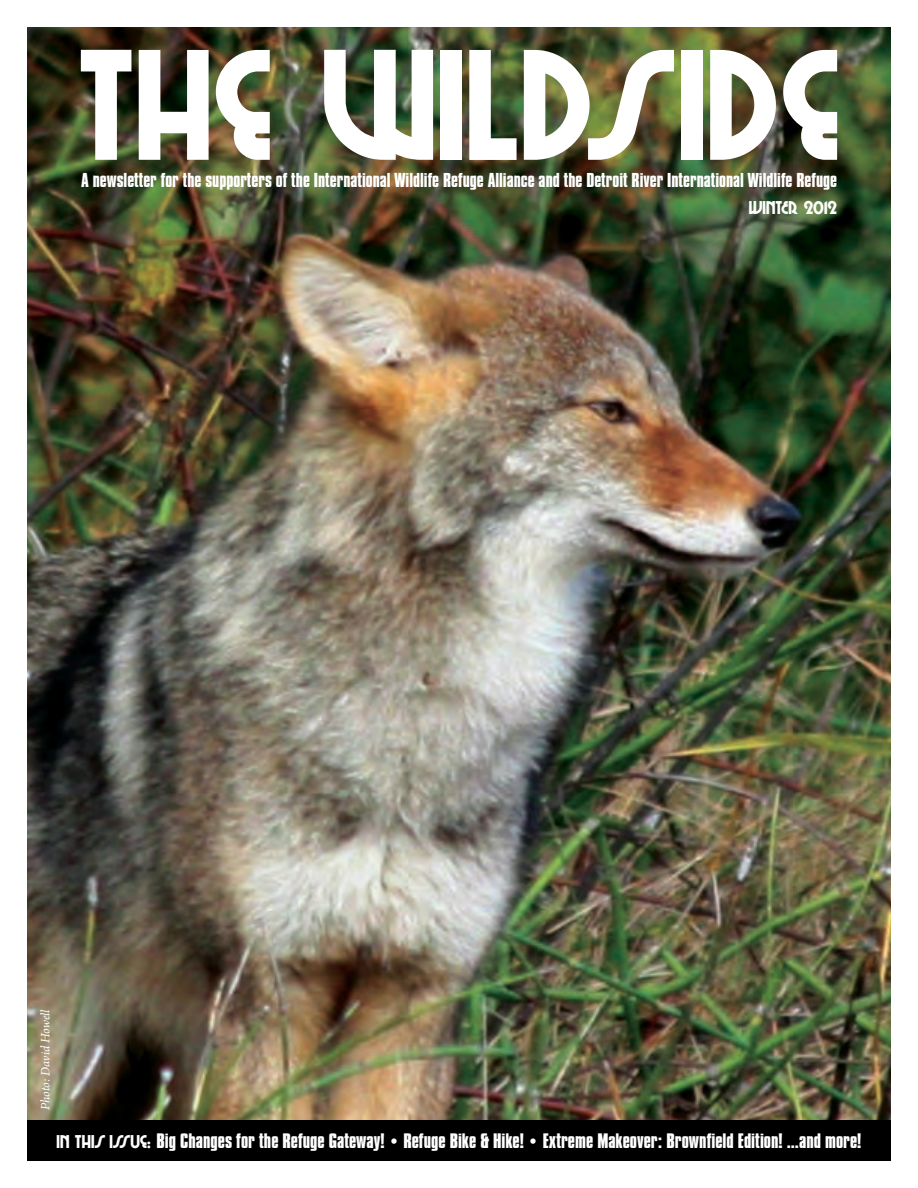
<style>
.page{position:relative;width:918px;height:1188px;background:#fff}
.page>*{position:absolute;margin:0;border:0;box-sizing:border-box;transform-origin:0 0}
.t1{font:151.5px "Chi Town NF";color:#fff}
.t2{font:700 18px "Compacta BT";color:#fff}
.t3{font:18px "Chi Town NF";color:#fff}
.t4{font:700 17.4px "Compacta BT";color:#fff}
.t5{font:italic 13.5px "Arno Pro";letter-spacing:-.005em;color:#fff}
.s1{font-family:"Chi Town NF";font-weight:400}
</style>
<div class="page">
<img style="left:27px;top:27px;width:864px;height:1093px">
<div style="left:27px;top:1120px;width:864px;height:41px;background:#000"></div>
<p class="t1" style="left:77px;top:-2px;width:765px">THE WILDSIDE</p>
<p class="t4" style="left:81px;top:170px;width:758px">A newsletter for the supporters of the International Wildlife Refuge Alliance and the Detroit River International Wildlife Refuge</p>
<p class="t5" style="left:38px;top:1110px;width:102px;rotate:-90deg">Photo: David Howell</p>
<p class="t3" style="left:749px;top:195px;width:90px">WINTER 2012</p>
<p class="t2" style="left:57px;top:1130px;width:806px"><span class="s1">IN THIS ISSUE:</span> Big Changes for the Refuge Gateway! • Refuge Bike &amp; Hike! • Extreme Makeover: Brownfield Edition! ...and more!</p>
</div>
